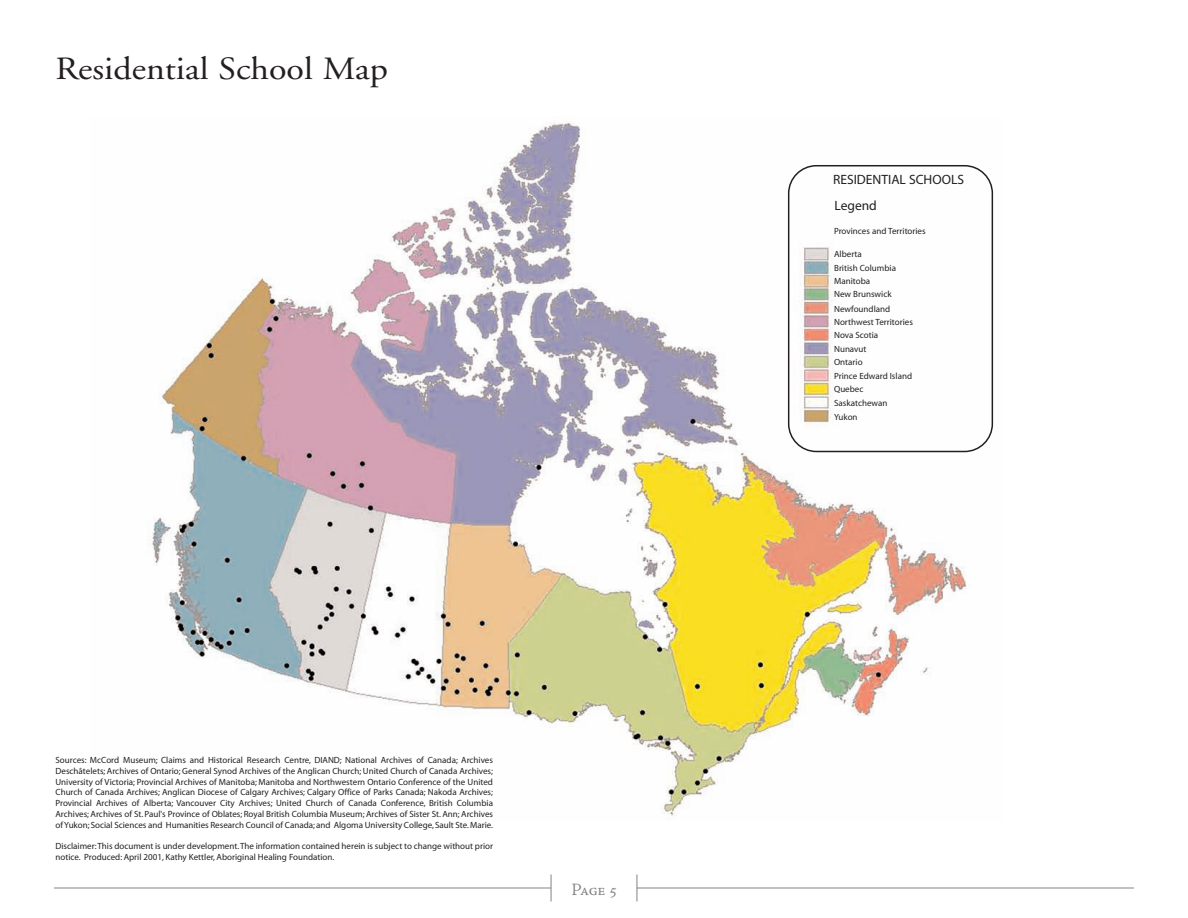
<style>
.page{position:relative;width:1188px;height:918px;background:#fff}
.page>*{position:absolute;margin:0;border:0;box-sizing:border-box;transform-origin:0 0}
.t1{font:32.4px "Adobe Garamond";color:#231f20;scale:1.11 1}
.t2{font:18px "Adobe Jenson Regular SC";color:#808285}
.t3{font:13.5px/26.2px "Myriad";color:#231f20}
.t4{font:9px/10.8px "Myriad";color:#231f20}
</style>
<div class="page">
<hr style="left:54px;top:888px;width:1080px;height:1px;background:#808285">
<div style="left:551px;top:882px;width:86px;height:18px;background:#fff"></div>
<svg style="left:551px;top:874px;width:1px;height:28px"></svg>
<svg style="left:637px;top:874px;width:1px;height:28px"></svg>
<img style="left:150px;top:122px;width:844px;height:694px">
<svg style="left:788px;top:165px;width:205px;height:287px"></svg>
<div style="left:54px;top:755px;width:440px;height:109px;background:#fff"></div>
<h1 class="t1" style="left:56px;top:56px;width:301px">Residential School Map</h1>
<p class="t4" style="left:55px;top:755px;width:439px;text-align:justify">Sources: McCord Museum; Claims and Historical Research Centre, DIAND; National Archives of Canada; Archives Deschâtelets; Archives of Ontario; General Synod Archives of the Anglican Church; United Church of Canada Archives; University of Victoria; Provincial Archives of Manitoba; Manitoba and Northwestern Ontario Conference of the United Church of Canada Archives; Anglican Diocese of Calgary Archives; Calgary Office of Parks Canada; Nakoda Archives; Provincial Archives of Alberta; Vancouver City Archives; United Church of Canada Conference, British Columbia Archives; Archives of St. Paul's Province of Oblates; Royal British Columbia Museum; Archives of Sister St. Ann; Archives of Yukon; Social Sciences and Humanities Research Council of Canada; and Algoma University College, Sault Ste.Marie.</p>
<p class="t4" style="left:55px;top:842px;width:439px">Disclaimer:This document is under development.The information contained herein is subject to change without prior notice. Produced: April 2001, Kathy Kettler, Aboriginal Healing Foundation.</p>
<h2 class="t2" style="left:571px;top:883px;width:47px">Page 5</h2>
<h3 class="t3" style="left:833px;top:167px;width:132px">RESIDENTIAL SCHOOLS<br>Legend</h3>
<p class="t4" style="left:834px;top:226px;width:93px">Provinces and Territories</p>
<p class="t4" style="left:834px;top:247px;width:63px;line-height:14.4px">Alberta<br>British Columbia</p>
<p class="t4" style="left:834px;top:276px;width:59px;line-height:12.9px">Manitoba<br>New Brunswick</p>
<p class="t4" style="left:834px;top:303px;width:80px;line-height:13.2px">Newfoundland<br>Northwest Territories<br>Nova Scotia</p>
<p class="t4" style="left:834px;top:343px;width:79px;line-height:13.5px">Nunavut<br>Ontario<br>Prince Edward Island<br>Quebec<br>Saskatchewan<br>Yukon</p>
</div>
